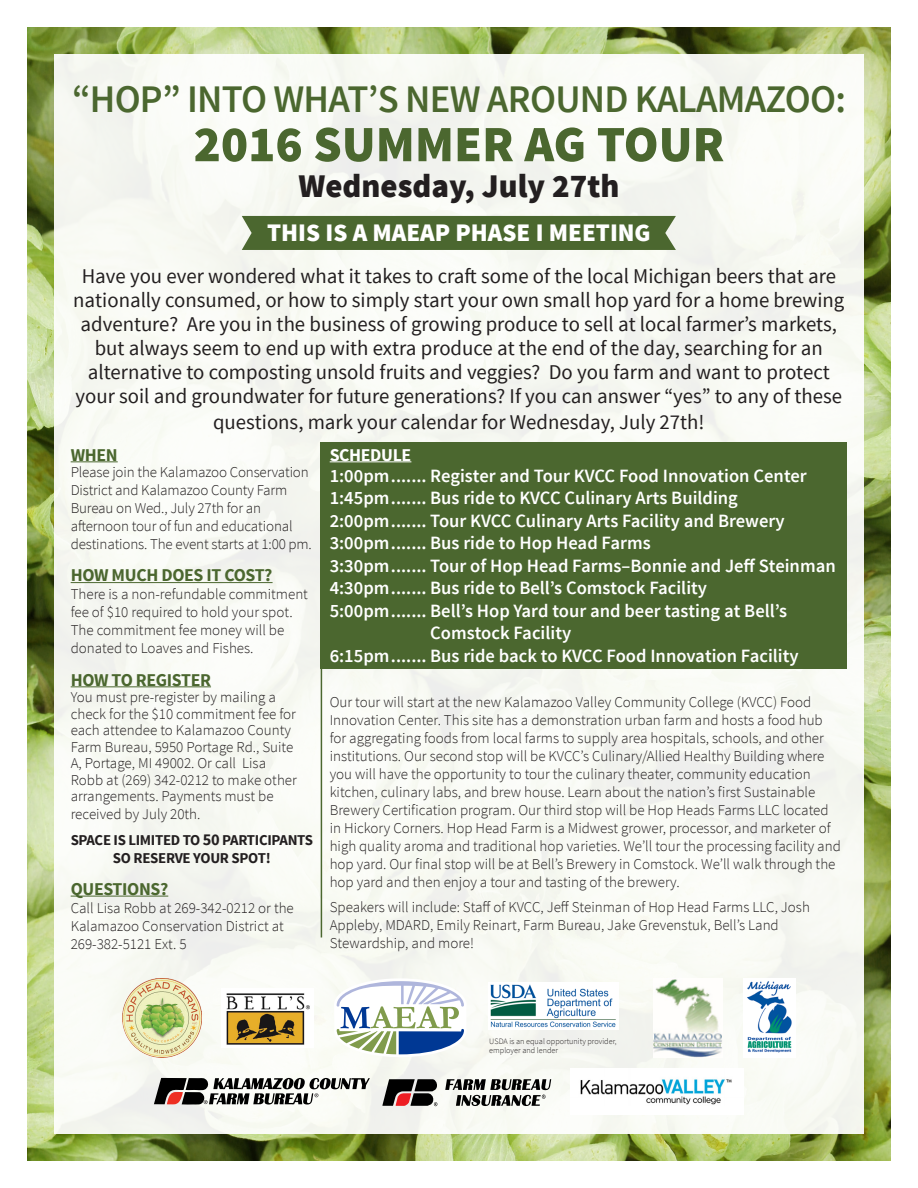
<style>
.page{position:relative;width:918px;height:1188px;background:#fff}
.page>*{position:absolute;margin:0;border:0;box-sizing:border-box;transform-origin:0 0}
.t1{font:900 51px "Source Sans Pro";color:#4b672f}
.t2{font:600 39px "Source Sans Pro";letter-spacing:-.02em;color:#4b672f}
.t3{font:900 33px "Source Sans Pro";color:#231f20}
.t4{font:900 25.2px "Source Sans Pro";color:#fff}
.t5{font:21px/24.3px "Source Sans Pro";color:#231f20;text-align:center}
.t6{font:600 18.75px "Source Sans Pro";color:#fff}
.t7{font:700 18px "Source Sans Pro";letter-spacing:-.02em;color:#4b672f}
.t8{font:700 18px "Source Sans Pro";letter-spacing:-.02em;color:#fff}
.t9{font:300 15px/18px "Source Sans Pro";color:#231f20}
.t10{font:700 15px/18px "Source Sans Pro";letter-spacing:-.02em;color:#231f20;text-align:center}
.t11{font:300 8.25px/9px "Source Sans Pro";color:#231f20}
.s1{font-size:16.5px}
</style>
<div class="page">
<img style="left:27px;top:27px;width:864px;height:1134px">
<div style="left:54px;top:54px;width:810px;height:1080px;background:#f9faf4"></div>
<div style="left:321px;top:442px;width:526px;height:227px;background:#4b672f"></div>
<hr style="left:330px;top:461px;width:81px;height:1px;background:#fff">
<hr style="left:321px;top:447px;width:1px;height:491px;background:#4b672f">
<hr style="left:71px;top:461px;width:47px;height:1px;background:#4b672f">
<hr style="left:71px;top:582px;width:202px;height:1px;background:#4b672f">
<hr style="left:71px;top:686px;width:140px;height:1px;background:#4b672f">
<hr style="left:71px;top:896px;width:97px;height:1px;background:#4b672f">
<img style="left:122px;top:978px;width:79px;height:79px">
<img style="left:222px;top:988px;width:91px;height:60px">
<svg style="left:334px;top:978px;width:132px;height:79px"></svg>
<img style="left:489px;top:982px;width:129px;height:48px">
<img style="left:653px;top:978px;width:69px;height:79px">
<img style="left:744px;top:978px;width:52px;height:79px">
<svg style="left:154px;top:1078px;width:216px;height:27px"></svg>
<div style="left:242px;top:216px;width:434px;height:34px;background:#4b672f"></div>
<svg style="left:445px;top:1079px;width:106px;height:27px"></svg>
<svg style="left:382px;top:1079px;width:55px;height:27px"></svg>
<img style="left:571px;top:1068px;width:173px;height:46px">
<p class="t2" style="left:72px;top:74px;width:775px">“HOP” INTO WHAT’S NEW AROUND KALAMAZOO:</p>
<p class="t1" style="left:194px;top:111px;width:532px">2016 SUMMER AG TOUR</p>
<p class="t3" style="left:299px;top:165px;width:322px">Wednesday, July 27th</p>
<p class="t4" style="left:267px;top:216px;width:385px">THIS IS A MAEAP PHASE I MEETING</p>
<p class="t5" style="left:73px;top:265px;width:773px">Have you ever wondered what it takes to craft some of the local Michigan beers that are nationally consumed, or how to simply start your own small hop yard for a home brewing adventure? Are you in the business of growing produce to sell at local farmer’s markets, but always seem to end up with extra produce at the end of the day, searching for an alternative to composting unsold fruits and veggies? Do you farm and want to protect your soil and groundwater for future generations? If you can answer “yes” to any of these questions, mark your calendar for Wednesday, July 27th!</p>
<p class="t7" style="left:71px;top:443px;width:49px">WHEN</p>
<p class="t9" style="left:71px;top:463px;width:243px">Please join the Kalamazoo Conservation District and Kalamazoo County Farm Bureau on Wed., July 27th for an afternoon tour of fun and educational destinations. The event starts at 1:00 pm.</p>
<p class="t7" style="left:71px;top:564px;width:203px">HOW MUCH DOES IT COST?</p>
<p class="t9" style="left:71px;top:585px;width:239px">There is a non-refundable commitment fee of $10 required to hold your spot.</p>
<p class="t9" style="left:71px;top:621px;width:215px">The commitment fee money will be donated to Loaves and Fishes.</p>
<p class="t7" style="left:71px;top:668px;width:142px">HOW TO REGISTER</p>
<p class="t9" style="left:71px;top:689px;width:228px;line-height:16.5px">You must pre-register by mailing a check for the $10 commitment fee for each attendee to Kalamazoo County Farm Bureau, 5950 Portage Rd., Suite A, Portage, MI 49002. Or call Lisa Robb at (269) 342-0212 to make other arrangements. Payments must be</p>
<p class="t9" style="left:71px;top:805px;width:131px">received by July 20th.</p>
<p class="t10" style="left:71px;top:831px;width:244px">SPACE IS LIMITED TO <span class="s1">50</span> PARTICIPANTS<br>SO RESERVE YOUR SPOT!</p>
<p class="t7" style="left:71px;top:877px;width:99px">QUESTIONS?</p>
<p class="t9" style="left:71px;top:899px;width:225px">Call Lisa Robb at 269-342-0212 or the<br>Kalamazoo Conservation District at</p>
<p class="t9" style="left:71px;top:935px;width:118px">269-382-5121 Ext. 5</p>
<p class="t8" style="left:330px;top:443px;width:83px">SCHEDULE</p>
<p class="t6" style="left:330px;top:463px;width:479px">1:00pm....... Register and Tour KVCC Food Innovation Center</p>
<p class="t6" style="left:330px;top:486px;width:410px">1:45pm....... Bus ride to KVCC Culinary Arts Building</p>
<p class="t6" style="left:330px;top:508px;width:457px">2:00pm....... Tour KVCC Culinary Arts Facility and Brewery</p>
<p class="t6" style="left:330px;top:531px;width:323px">3:00pm....... Bus ride to Hop Head Farms</p>
<p class="t6" style="left:330px;top:553px;width:508px">3:30pm....... Tour of Hop Head Farms–Bonnie and Jeff Steinman</p>
<p class="t6" style="left:330px;top:576px;width:379px">4:30pm....... Bus ride to Bell’s Comstock Facility</p>
<p class="t6" style="left:330px;top:598px;width:459px">5:00pm....... Bell’s Hop Yard tour and beer tasting at Bell’s</p>
<p class="t6" style="left:430px;top:621px;width:143px">Comstock Facility</p>
<p class="t6" style="left:330px;top:643px;width:471px">6:15pm....... Bus ride back to KVCC Food Innovation Facility</p>
<p class="t9" style="left:330px;top:693px;width:513px">Our tour will start at the new Kalamazoo Valley Community College (KVCC) Food Innovation Center. This site has a demonstration urban farm and hosts a food hub for aggregating foods from local farms to supply area hospitals, schools, and other institutions. Our second stop will be KVCC’s Culinary/Allied Healthy Building where you will have the opportunity to tour the culinary theater, community education kitchen, culinary labs, and brew house. Learn about the nation’s first Sustainable Brewery Certification program. Our third stop will be Hop Heads Farms LLC located in Hickory Corners. Hop Head Farm is a Midwest grower, processor, and marketer of high quality aroma and traditional hop varieties. We’ll tour the processing facility and hop yard. Our final stop will be at Bell’s Brewery in Comstock. We’ll walk through the hop yard and then enjoy a tour and tasting of the brewery.</p>
<p class="t9" style="left:330px;top:898px;width:482px">Speakers will include: Staff of KVCC, Jeff Steinman of Hop Head Farms LLC, Josh<br>Appleby, MDARD, Emily Reinart, Farm Bureau, Jake Grevenstuk, Bell’s Land<br>Stewardship, and more!</p>
<p class="t11" style="left:489px;top:1037px;width:129px">USDA is an equal opportunity provider, employer and lender</p>
</div>
